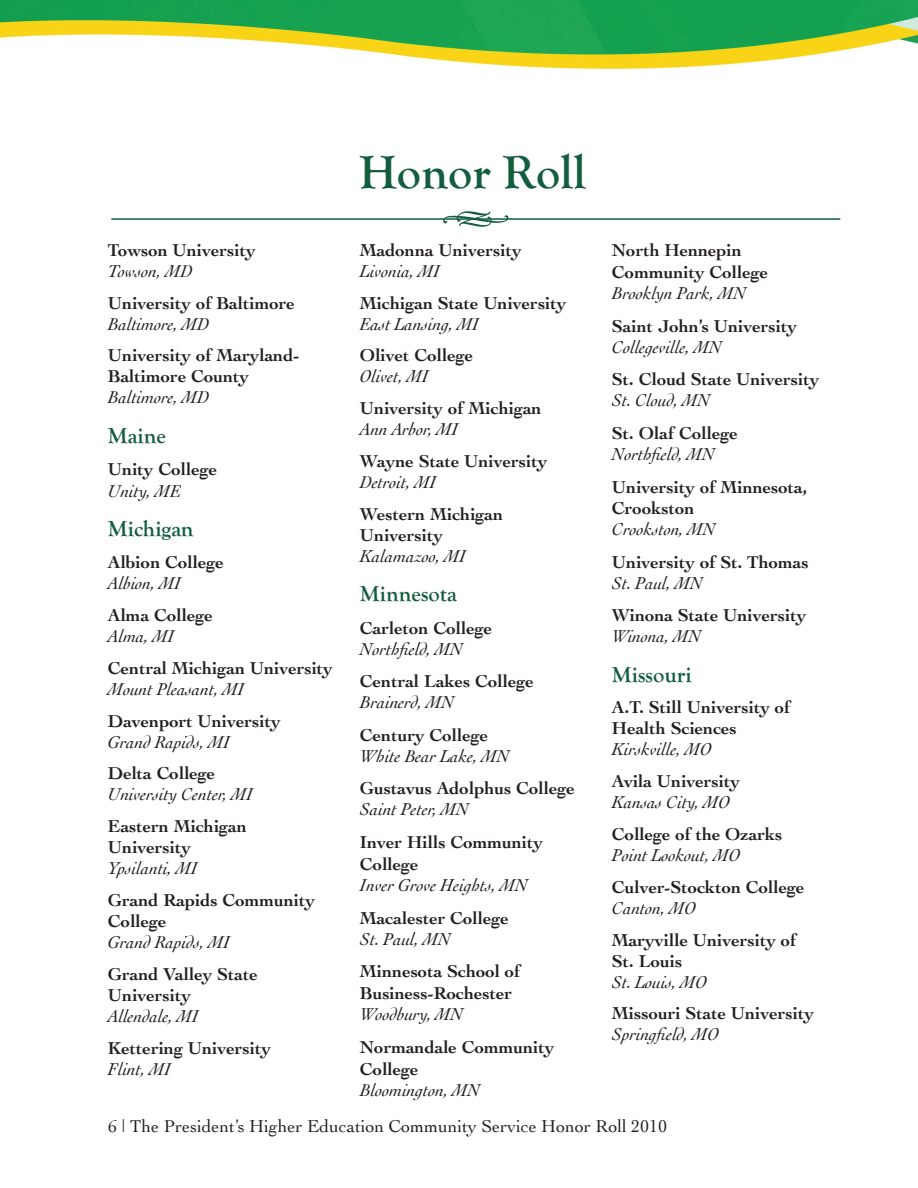
<style>
.page{position:relative;width:918px;height:1188px;background:#fff}
.page>*{position:absolute;margin:0;border:0;box-sizing:border-box;transform-origin:0 0}
.t1{font:700 48px "Goudy Old Style T";color:#135d3f}
.t2{font:700 22.5px "Goudy Old Style T";color:#135d3f}
.t3{font:700 18px/21px "Cochin";color:#231f20}
.t4{font:italic 18px/21px "Cochin";color:#231f20}
.t5{font:18px "Cochin";color:#231f20}
.s1{font-weight:400;font-style:italic}
.s2{font-weight:700;font-style:normal}
</style>
<div class="page">
<img style="left:0;top:0;width:918px;height:69px">
<hr style="left:111px;top:218px;width:729px;height:2px;background:#135d3f">
<svg style="left:443px;top:211px;width:65px;height:16px"></svg>
<p class="t3" style="left:108px;top:239px;width:149px">Towson University<br><span class="s1">Towson, MD</span></p>
<p class="t3" style="left:108px;top:292px;width:188px">University of Baltimore<br><span class="s1">Baltimore, MD</span></p>
<p class="t3" style="left:108px;top:345px;width:193px">University of Maryland-<br>Baltimore County<br><span class="s1">Baltimore, MD</span></p>
<p class="t2" style="left:108px;top:423px;width:60px">Maine</p>
<p class="t3" style="left:108px;top:458px;width:111px;line-height:21.8px">Unity College<br><span class="s1">Unity, ME</span></p>
<p class="t2" style="left:108px;top:516px;width:87px">Michigan</p>
<p class="t3" style="left:108px;top:552px;width:117px">Albion College<br><span class="s1">Albion, MI</span></p>
<p class="t3" style="left:108px;top:604px;width:106px">Alma College<br><span class="s1">Alma, MI</span></p>
<p class="t3" style="left:108px;top:657px;width:226px">Central Michigan University<br><span class="s1">Mount Pleasant, MI</span></p>
<p class="t3" style="left:108px;top:710px;width:174px">Davenport University<br><span class="s1">Grand Rapids, MI</span></p>
<p class="t4" style="left:108px;top:763px;width:147px"><span class="s2">Delta College<br></span>University Center, MI</p>
<p class="t3" style="left:108px;top:816px;width:140px">Eastern Michigan<br>University<br><span class="s1">Ypsilanti, MI</span></p>
<p class="t3" style="left:108px;top:889px;width:209px">Grand Rapids Community<br>College<br><span class="s1">Grand Rapids, MI</span></p>
<p class="t3" style="left:108px;top:963px;width:151px">Grand Valley State<br>University<br><span class="s1">Allendale, MI</span></p>
<p class="t3" style="left:108px;top:1037px;width:165px">Kettering University<br><span class="s1">Flint, MI</span></p>
<h1 class="t1" style="left:359px;top:146px;width:228px">Honor Roll</h1>
<p class="t3" style="left:360px;top:239px;width:163px">Madonna University<br><span class="s1">Livonia, MI</span></p>
<p class="t3" style="left:360px;top:292px;width:208px">Michigan State University<br><span class="s1">East Lansing, MI</span></p>
<p class="t3" style="left:360px;top:345px;width:115px">Olivet College<br><span class="s1">Olivet, MI</span></p>
<p class="t3" style="left:360px;top:398px;width:183px">University of Michigan<br><span class="s1">Ann Arbor, MI</span></p>
<p class="t3" style="left:360px;top:451px;width:189px">Wayne State University<br><span class="s1">Detroit, MI</span></p>
<p class="t3" style="left:360px;top:503px;width:145px">Western Michigan<br>University<br><span class="s1">Kalamazoo, MI</span></p>
<p class="t2" style="left:360px;top:581px;width:98px">Minnesota</p>
<p class="t3" style="left:360px;top:617px;width:134px">Carleton College<br><span class="s1">Northfield, MN</span></p>
<p class="t3" style="left:360px;top:671px;width:175px">Central Lakes College<br><span class="s1">Brainerd, MN</span></p>
<p class="t4" style="left:360px;top:724px;width:151px"><span class="s2">Century College<br></span>White Bear Lake, MN</p>
<p class="t3" style="left:360px;top:778px;width:216px">Gustavus Adolphus College<br><span class="s1">Saint Peter, MN</span></p>
<p class="t3" style="left:360px;top:831px;width:185px;line-height:21.8px">Inver Hills Community<br>College<br><span class="s1">Inver Grove Heights, MN</span></p>
<p class="t3" style="left:360px;top:907px;width:150px">Macalester College<br><span class="s1">St. Paul, MN</span></p>
<p class="t3" style="left:360px;top:961px;width:162px">Minnesota School of<br>Business-Rochester<br><span class="s1">Woodbury, MN</span></p>
<p class="t3" style="left:360px;top:1036px;width:196px">Normandale Community<br>College<br><span class="s1">Bloomington, MN</span></p>
<p class="t3" style="left:612px;top:239px;width:158px;line-height:21.8px">North Hennepin<br>Community College<br><span class="s1">Brooklyn Park, MN</span></p>
<p class="t3" style="left:612px;top:315px;width:187px">Saint John’s University<br><span class="s1">Collegeville, MN</span></p>
<p class="t3" style="left:612px;top:369px;width:209px">St. Cloud State University<br><span class="s1">St. Cloud, MN</span></p>
<p class="t3" style="left:612px;top:422px;width:127px">St. Olaf College<br><span class="s1">Northfield, MN</span></p>
<p class="t3" style="left:612px;top:476px;width:197px">University of Minnesota,<br>Crookston<br><span class="s1">Crookston, MN</span></p>
<p class="t3" style="left:612px;top:551px;width:198px">University of St. Thomas<br><span class="s1">St. Paul, MN</span></p>
<p class="t3" style="left:612px;top:605px;width:196px">Winona State University<br><span class="s1">Winona, MN</span></p>
<p class="t2" style="left:612px;top:662px;width:81px">Missouri</p>
<p class="t3" style="left:612px;top:697px;width:180px">A.T. Still University of<br>Health Sciences<br><span class="s1">Kirskville, MO</span></p>
<p class="t3" style="left:612px;top:771px;width:130px">Avila University<br><span class="s1">Kansas City, MO</span></p>
<p class="t3" style="left:612px;top:824px;width:172px">College of the Ozarks<br><span class="s1">Point Lookout, MO</span></p>
<p class="t3" style="left:612px;top:876px;width:194px">Culver-Stockton College<br><span class="s1">Canton, MO</span></p>
<p class="t3" style="left:612px;top:929px;width:186px">Maryville University of<br>St. Louis<br><span class="s1">St. Louis, MO</span></p>
<p class="t3" style="left:612px;top:1003px;width:204px">Missouri State University<br><span class="s1">Springfield, MO</span></p>
<p class="t5" style="left:108px;top:1116px;width:561px">6 | The President’s Higher Education Community Service Honor Roll 2010</p>
</div>
